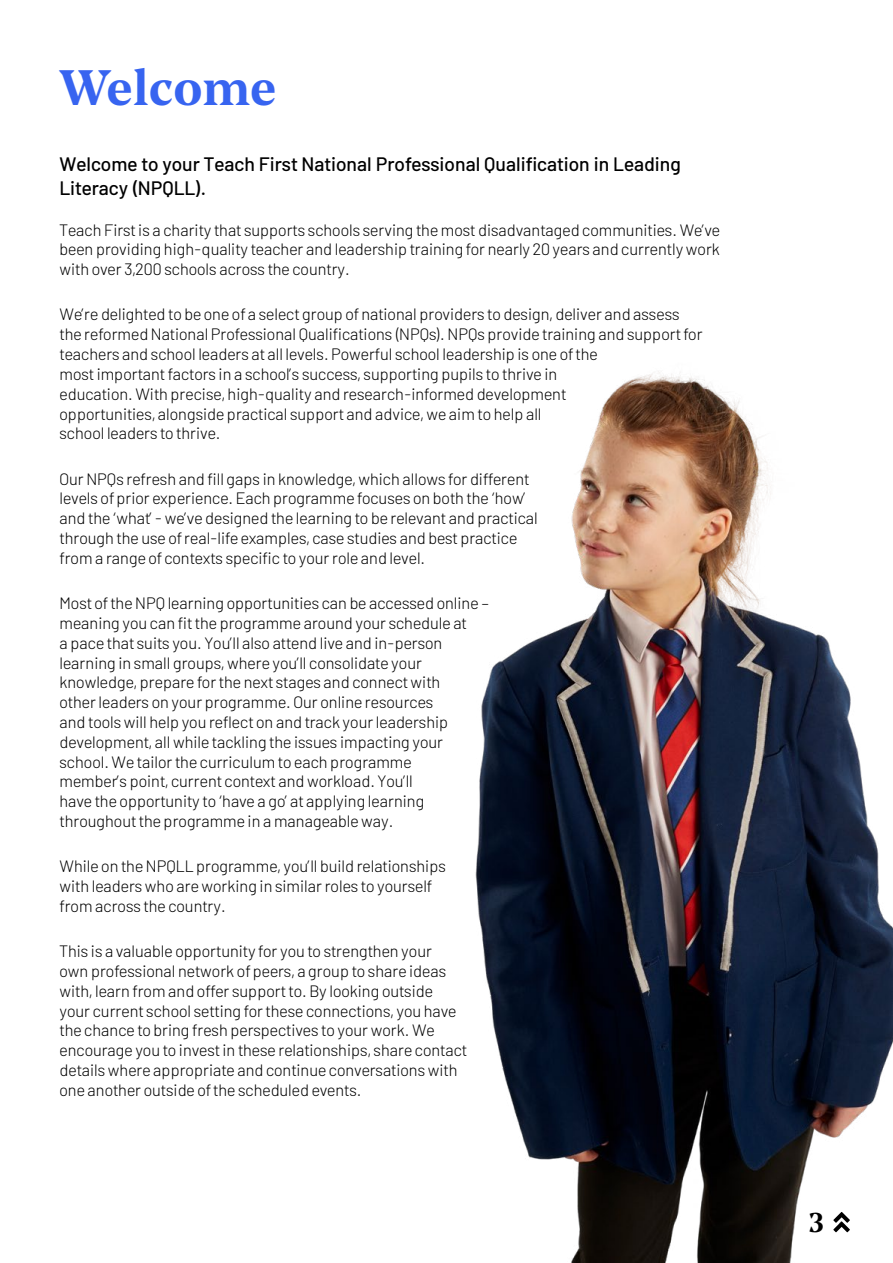
<style>
.page{position:relative;width:893px;height:1263px;background:#fff}
.page>*{position:absolute;margin:0;border:0;box-sizing:border-box;transform-origin:0 0}
.t1{font:600 49.5px "Noe Text";color:#3764f0}
.t2{font:600 27px "Noe Text";color:#000}
.t3{font:500 19.5px/23.4px "Barlow";color:#000}
.t4{font:300 16.5px/19.8px "Barlow";color:#000}
</style>
<div class="page">
<img style="left:475px;top:371px;width:418px;height:892px">
<h1 class="t1" style="left:60px;top:51px;width:219px">Welcome</h1>
<p class="t3" style="left:60px;top:151px;width:623px">Welcome to your Teach First National Professional Qualification in Leading<br>Literacy (NPQLL).</p>
<p class="t4" style="left:60px;top:218px;width:662px;text-align:justify">Teach First is a charity that supports schools serving the most disadvantaged communities. We’ve been providing high-quality teacher and leadership training for nearly 20 years and currently work with over 3,200 schools across the country.</p>
<p class="t4" style="left:60px;top:303px;width:645px">We’re delighted to be one of a select group of national providers to design, deliver and assess the reformed National Professional Qualifications (NPQs). NPQs provide training and support for teachers and school leaders at all levels. Powerful school leadership is one of the<br>most important factors in a school’s success, supporting pupils to thrive in<br>education. With precise, high-quality and research-informed development<br>opportunities, alongside practical support and advice, we aim to help all<br>school leaders to thrive.</p>
<p class="t4" style="left:60px;top:467px;width:480px">Our NPQs refresh and fill gaps in knowledge, which allows for different levels of prior experience. Each programme focuses on both the ‘how’ and the ‘what’ - we’ve designed the learning to be relevant and practical through the use of real-life examples, case studies and best practice from a range of contexts specific to your role and level.</p>
<p class="t4" style="left:60px;top:592px;width:431px">Most of the NPQ learning opportunities can be accessed online – meaning you can fit the programme around your schedule at<br>a pace that suits you. You’ll also attend live and in-person learning in small groups, where you’ll consolidate your knowledge, prepare for the next stages and connect with<br>other leaders on your programme. Our online resources<br>and tools will help you reflect on and track your leadership development, all while tackling the issues impacting your school. We tailor the curriculum to each programme<br>member’s point, current context and workload. You’ll<br>have the opportunity to ‘have a go’ at applying learning throughout the programme in a manageable way.</p>
<p class="t4" style="left:60px;top:855px;width:388px">While on the NPQLL programme, you’ll build relationships with leaders who are working in similar roles to yourself from across the country.</p>
<p class="t4" style="left:60px;top:940px;width:409px">This is a valuable opportunity for you to strengthen your<br>own professional network of peers, a group to share ideas with, learn from and offer support to. By looking outside your current school setting for these connections, you have the chance to bring fresh perspectives to your work. We encourage you to invest in these relationships, share contact details where appropriate and continue conversations with one another outside of the scheduled events.</p>
<h2 class="t2" style="left:809px;top:1202px;width:17px">3</h2>
</div>
